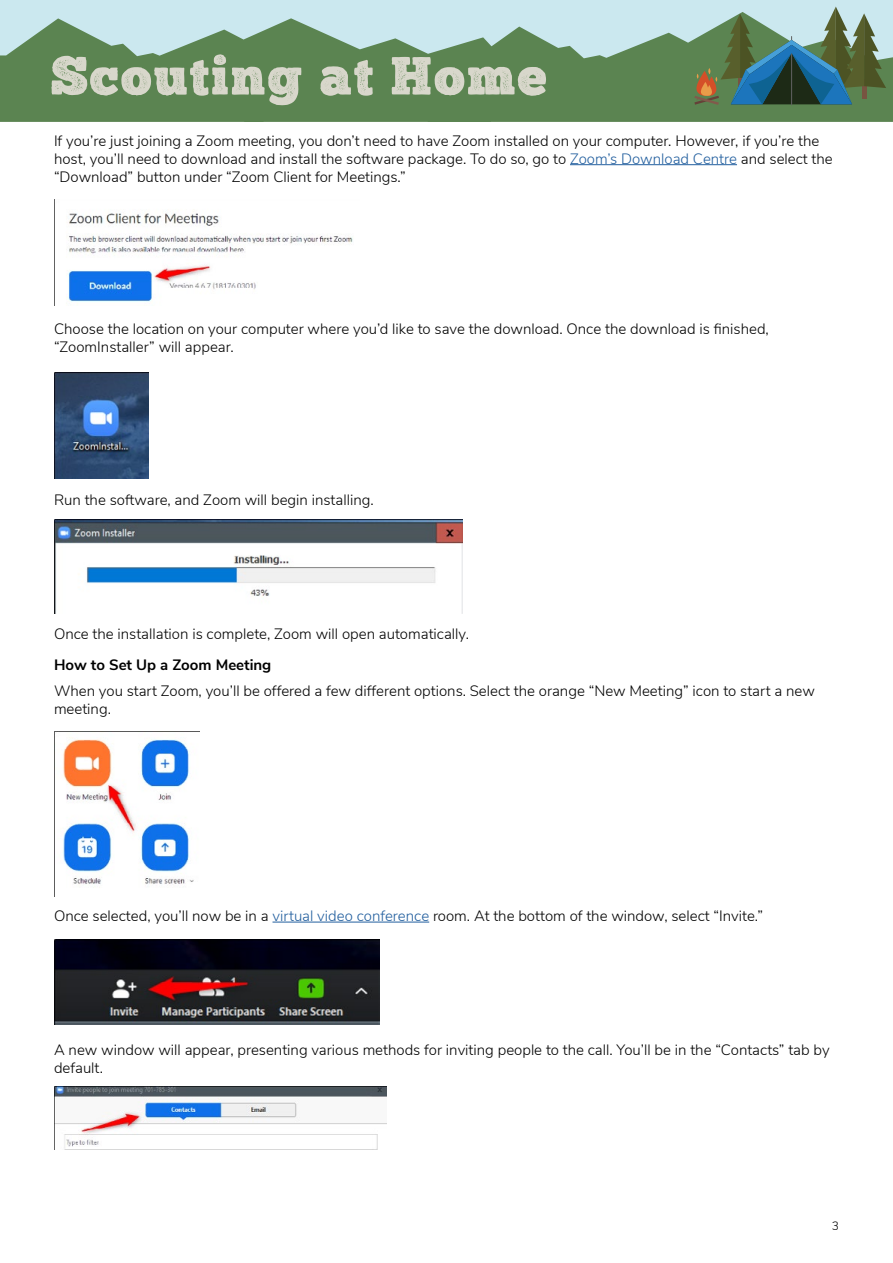
<style>
.page{position:relative;width:893px;height:1263px;background:#fff}
.page>*{position:absolute;margin:0;border:0;box-sizing:border-box;transform-origin:0 0}
.t1{font:54px "Chunk Five Print";letter-spacing:.035em;color:#d8d7cb}
.t2{font:300 15px/18px "Nunito Sans";color:#000}
.t3{font:700 15px "Nunito Sans";color:#000}
.t4{font:300 12px "Nunito Sans";color:#000}
.s1{color:#215e9e}
</style>
<div class="page">
<hr style="left:570px;top:164px;width:167px;height:1px;background:#215e9e">
<hr style="left:273px;top:922px;width:156px;height:1px;background:#215e9e">
<img style="left:54px;top:372px;width:94px;height:106px">
<img style="left:54px;top:519px;width:409px;height:94px">
<img style="left:54px;top:731px;width:145px;height:165px">
<img style="left:54px;top:939px;width:325px;height:85px">
<img style="left:54px;top:1086px;width:333px;height:63px">
<div style="left:0;top:0;width:893px;height:115px;background:#cbe8ef"></div>
<svg style="left:0;top:18px;width:428px;height:104px;fill:#5b8451"></svg>
<svg style="left:428px;top:26px;width:465px;height:96px;fill:#5b8451"></svg>
<svg style="left:241px;top:117px;width:25px;height:5px"></svg>
<svg style="left:694px;top:7px;width:192px;height:98px"></svg>
<img style="left:54px;top:199px;width:299px;height:106px">
<h1 class="t1" style="left:50px;top:52px;width:499px">Scouting at Home</h1>
<p class="t2" style="left:54px;top:130px;width:780px">If you’re just joining a Zoom meeting, you don’t need to have Zoom installed on your computer. However, if you’re the host, you’ll need to download and install the software package. To do so, go to <span class="s1">Zoom’s Download Centre</span> and select the “Download” button under “Zoom Client for Meetings.”</p>
<p class="t2" style="left:54px;top:319px;width:716px">Choose the location on your computer where you’d like to save the download. Once the download is finished, “ZoomInstaller” will appear.</p>
<p class="t2" style="left:54px;top:489px;width:321px">Run the software, and Zoom will begin installing.</p>
<p class="t2" style="left:54px;top:624px;width:416px">Once the installation is complete, Zoom will open automatically.</p>
<p class="t3" style="left:54px;top:654px;width:219px">How to Set Up a Zoom Meeting</p>
<p class="t2" style="left:54px;top:681px;width:762px">When you start Zoom, you’ll be offered a few different options. Select the orange “New Meeting” icon to start a new meeting.</p>
<p class="t2" style="left:54px;top:906px;width:711px">Once selected, you’ll now be in a <span class="s1">virtual video conference</span> room. At the bottom of the window, select “Invite.”</p>
<p class="t2" style="left:54px;top:1040px;width:777px">A new window will appear, presenting various methods for inviting people to the call. You’ll be in the “Contacts” tab by default.</p>
<p class="t4" style="left:832px;top:1217px;width:9px">3</p>
</div>
